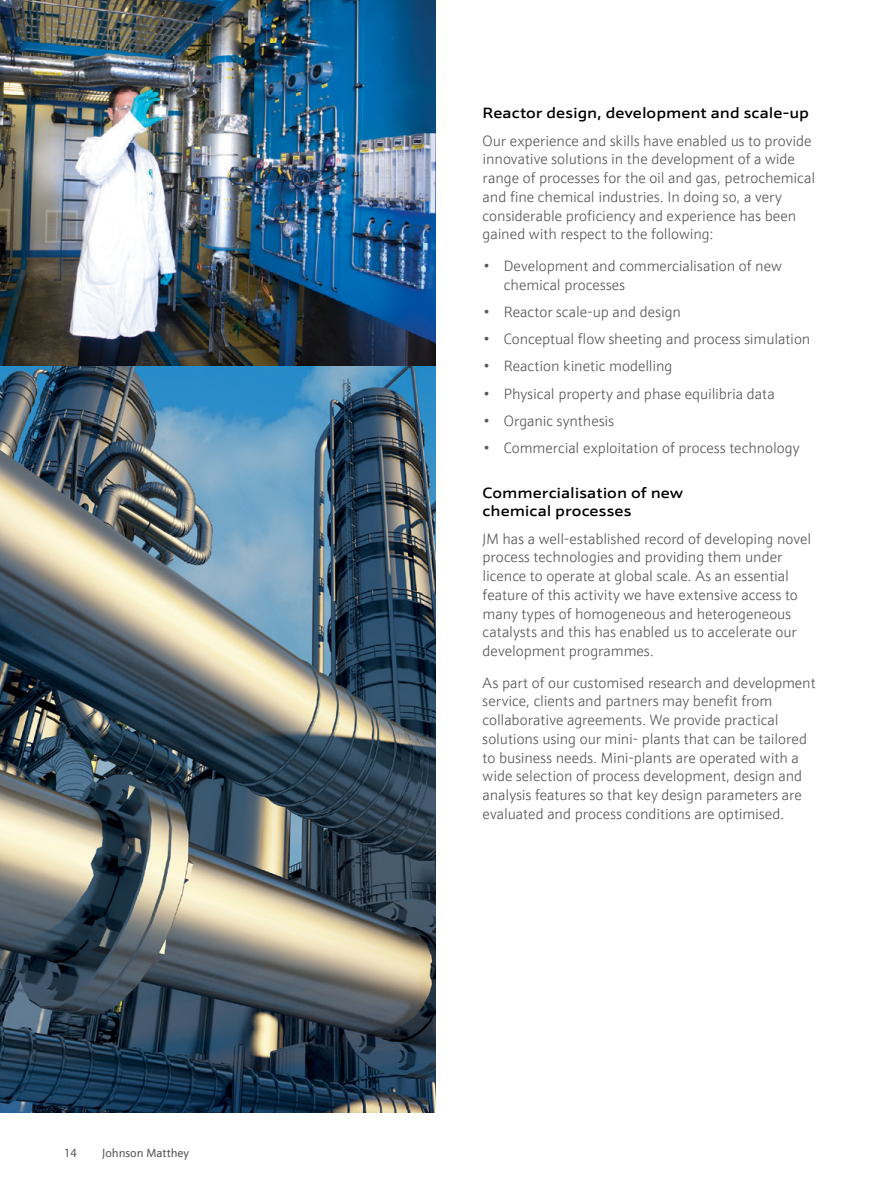
<style>
.page{position:relative;width:893px;height:1191px;background:#fff}
.page>*{position:absolute;margin:0;border:0;box-sizing:border-box;transform-origin:0 0}
.t1{font:300 15px/18.8px "JM Sans";letter-spacing:-.005em;color:#575857}
.t2{font:500 15px/18.8px "JM Sans Extended";color:#000}
.t3{font:12px "JM Sans";color:#575857}
</style>
<div class="page">
<img style="left:0;top:0;width:436px;height:367px">
<img style="left:0;top:367px;width:436px;height:745px">
<hr style="left:892px;top:0;width:1px;height:1191px;background:#e2e3e4">
<p class="t3" style="left:64px;top:1145px;width:15px">14</p>
<p class="t3" style="left:102px;top:1145px;width:89px">Johnson Matthey</p>
<p class="t2" style="left:483px;top:104px;width:328px">Reactor design, development and scale-up</p>
<p class="t1" style="left:483px;top:131px;width:334px">Our experience and skills have enabled us to provide innovative solutions in the development of a wide range of processes for the oil and gas, petrochemical and fine chemical industries. In doing so, a very considerable proficiency and experience has been gained with respect to the following:</p>
<p class="t1" style="left:504px;top:256px;width:280px;text-indent:-21px">• Development and commercialisation of new chemical processes</p>
<p class="t1" style="left:483px;top:302px;width:200px">• Reactor scale-up and design</p>
<p class="t1" style="left:483px;top:329px;width:329px">• Conceptual flow sheeting and process simulation</p>
<p class="t1" style="left:483px;top:357px;width:191px">• Reaction kinetic modelling</p>
<p class="t1" style="left:483px;top:384px;width:294px">• Physical property and phase equilibria data</p>
<p class="t1" style="left:483px;top:411px;width:133px">• Organic synthesis</p>
<p class="t1" style="left:483px;top:438px;width:318px">• Commercial exploitation of process technology</p>
<p class="t2" style="left:483px;top:483px;width:202px">Commercialisation of new chemical processes</p>
<p class="t1" style="left:483px;top:529px;width:330px">JM has a well-established record of developing novel process technologies and providing them under licence to operate at global scale. As an essential feature of this activity we have extensive access to many types of homogeneous and heterogeneous catalysts and this has enabled us to accelerate our development programmes.</p>
<p class="t1" style="left:483px;top:673px;width:335px">As part of our customised research and development service, clients and partners may benefit from collaborative agreements. We provide practical solutions using our mini- plants that can be tailored to business needs. Mini-plants are operated with a wide selection of process development, design and analysis features so that key design parameters are evaluated and process conditions are optimised.</p>
</div>
